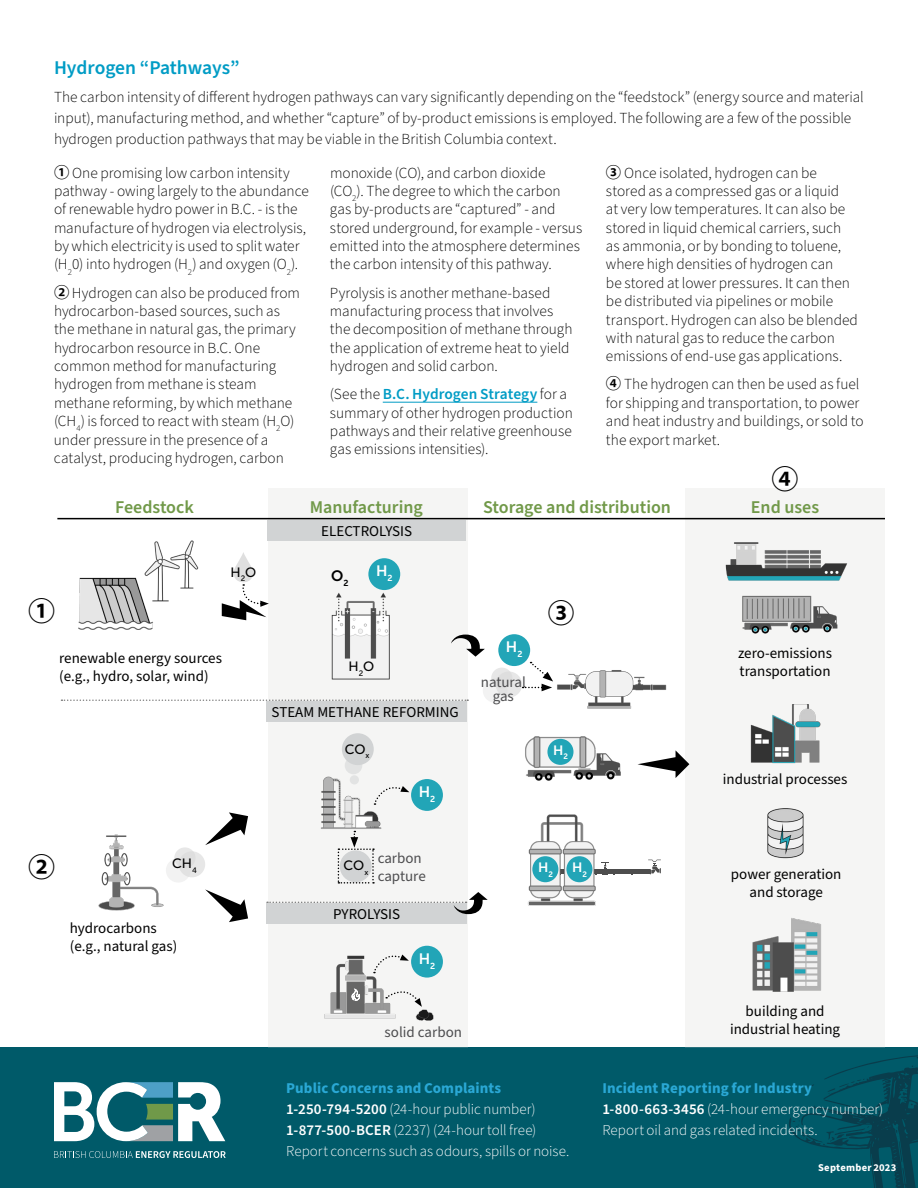
<style>
.page{position:relative;width:918px;height:1188px;background:#fff}
.page>*{position:absolute;margin:0;border:0;box-sizing:border-box;transform-origin:0 0}
.t1{font:700 27px "Koz Go Pr 6 N";color:#000}
.t2{font:600 19.5px "Source Sans Pro";color:#009cc5}
.t3{font:600 18px "Source Sans Pro";color:#719949}
.t4{font:300 15.3px/18.3px "Source Sans Pro";color:#000}
.t5{font:300 15px/21px "Source Sans Pro";color:#fff}
.t6{font:15px/18px "Source Sans Pro";color:#000}
.t7{font:15px/18px "Source Sans Pro";color:#4d4d4f}
.t8{font:15px "Museo Sans 700";color:#fff}
.t9{font:15px "Museo Sans 700";color:#000}
.t10{font:13.5px "Museo Sans 500";color:#000}
.t11{font:13.5px "Museo Sans 700";color:#fff}
.t12{font:700 10.5px "Source Sans Pro";letter-spacing:.02em;color:#fff}
.s1{font-family:"Koz Go Pr 6 N";font-weight:700}
.s2{font-weight:600;color:#009cc5}
.s3{font-weight:700;color:#2aa8d5}
.s4{font-weight:600}
</style>
<div class="page">
<div style="left:0;top:1048px;width:172px;height:140px;background:#005a69"></div>
<div style="left:117px;top:1048px;width:801px;height:140px;background:#005a69"></div>
<svg style="left:789px;top:1055px;width:129px;height:133px"></svg>
<svg style="left:54px;top:1151px;width:172px;height:7px"></svg>
<svg style="left:54px;top:1082px;width:171px;height:59px"></svg>
<div style="left:685px;top:488px;width:200px;height:560px;background:#f5f5f4"></div>
<div style="left:268px;top:488px;width:200px;height:560px;background:#f5f5f4"></div>
<img style="left:701px;top:517px;width:162px;height:64px">
<img style="left:78px;top:577px;width:75px;height:53px">
<hr style="left:383px;top:402px;width:154px;height:1px;background:#009cc5">
<img style="left:321px;top:776px;width:60px;height:55px">
<div style="left:179px;top:851px;width:26px;height:26px;background:#e7e7e7;border-radius:50%"></div>
<img style="left:123px;top:540px;width:76px;height:69px">
<img style="left:732px;top:562px;width:108px;height:72px">
<img style="left:750px;top:704px;width:71px;height:60px">
<svg style="left:61px;top:699px;width:407px;height:2px"></svg>
<hr style="left:57px;top:518px;width:828px;height:1px;background:#000">
<img style="left:331px;top:583px;width:67px;height:97px">
<svg style="left:374px;top:783px;width:35px;height:22px"></svg>
<svg style="left:401px;top:954px;width:8px;height:7px"></svg>
<svg style="left:401px;top:991px;width:20px;height:10px"></svg>
<img style="left:752px;top:918px;width:69px;height:74px">
<svg style="left:638px;top:750px;width:51px;height:28px"></svg>
<svg style="left:205px;top:812px;width:43px;height:33px"></svg>
<svg style="left:205px;top:889px;width:43px;height:33px"></svg>
<div style="left:342px;top:733px;width:32px;height:32px;background:#d1d3d4;border-radius:50%"></div>
<svg style="left:345px;top:757px;width:17px;height:17px"></svg>
<div style="left:350px;top:775px;width:9px;height:9px;background:#e2e3e3;border-radius:50%"></div>
<div style="left:267px;top:520px;width:199px;height:21px;background:#d1d3d4"></div>
<div style="left:267px;top:903px;width:200px;height:21px;background:#d1d3d4"></div>
<div style="left:266px;top:701px;width:201px;height:21px;background:#d1d3d4"></div>
<img style="left:324px;top:955px;width:77px;height:64px">
<svg style="left:451px;top:635px;width:34px;height:22px"></svg>
<svg style="left:267px;top:892px;width:221px;height:22px"></svg>
<svg style="left:338px;top:831px;width:36px;height:53px"></svg>
<img style="left:414px;top:1001px;width:20px;height:20px">
<div style="left:368px;top:558px;width:32px;height:32px;background:#22a5b7;border-radius:50%"></div>
<div style="left:411px;top:779px;width:32px;height:32px;background:#22a5b7;border-radius:50%"></div>
<div style="left:411px;top:946px;width:32px;height:32px;background:#22a5b7;border-radius:50%"></div>
<img style="left:98px;top:834px;width:102px;height:77px">
<svg style="left:351px;top:989px;width:9px;height:12px"></svg>
<svg style="left:222px;top:552px;width:47px;height:68px"></svg>
<img style="left:767px;top:808px;width:37px;height:51px">
<div style="left:498px;top:634px;width:32px;height:32px;background:#22a5b7;border-radius:50%"></div>
<div style="left:483px;top:678px;width:25px;height:25px;background:#f2f2f2;border-radius:50%"></div>
<div style="left:491px;top:668px;width:21px;height:20px;background:#e7e7e7;border-radius:50%"></div>
<div style="left:496px;top:672px;width:26px;height:26px;background:#e2e2e2;border-radius:50%"></div>
<img style="left:525px;top:736px;width:96px;height:45px">
<div style="left:547px;top:739px;width:27px;height:26px;background:#22a5b7;border-radius:50%"></div>
<div style="left:615px;top:869px;width:17px;height:5px;background:#4d4d4d"></div>
<div style="left:633px;top:869px;width:17px;height:5px;background:#4d4d4d"></div>
<svg style="left:648px;top:860px;width:13px;height:14px"></svg>
<img style="left:527px;top:814px;width:88px;height:92px">
<div style="left:532px;top:856px;width:26px;height:26px;background:#22a5b7;border-radius:50%"></div>
<div style="left:566px;top:856px;width:26px;height:26px;background:#22a5b7;border-radius:50%"></div>
<img style="left:557px;top:670px;width:110px;height:39px">
<svg style="left:523px;top:662px;width:30px;height:29px"></svg>
<p class="t2" style="left:54px;top:54px;width:187px">Hydrogen “Pathways”</p>
<p class="t4" style="left:54px;top:87px;width:811px;line-height:21px">The carbon intensity of different hydrogen pathways can vary significantly depending on the “feedstock” (energy source and material input), manufacturing method, and whether “capture” of by-product emissions is employed. The following are a few of the possible hydrogen production pathways that may be viable in the British Columbia context.</p>
<p class="t4" style="left:54px;top:164px;width:257px"><span class="s1">①</span> One promising low carbon intensity pathway - owing largely to the abundance of renewable hydro power in B.C. - is the manufacture of hydrogen via electrolysis, by which electricity is used to split water (H<sub>2</sub>0) into hydrogen (H<sub>2</sub>) and oxygen (O<sub>2</sub>).</p>
<p class="t4" style="left:54px;top:284px;width:248px"><span class="s1">②</span> Hydrogen can also be produced from hydrocarbon-based sources, such as the methane in natural gas, the primary hydrocarbon resource in B.C. One common method for manufacturing hydrogen from methane is steam methane reforming, by which methane (CH<sub>4</sub>) is forced to react with steam (H<sub>2</sub>O) under pressure in the presence of a catalyst, producing hydrogen, carbon</p>
<p class="t4" style="left:606px;top:164px;width:253px"><span class="s1">③</span> Once isolated, hydrogen can be stored as a compressed gas or a liquid<br>at very low temperatures. It can also be stored in liquid chemical carriers, such as ammonia, or by bonding to toluene, where high densities of hydrogen can<br>be stored at lower pressures. It can then be distributed via pipelines or mobile transport. Hydrogen can also be blended with natural gas to reduce the carbon emissions of end-use gas applications.</p>
<p class="t4" style="left:606px;top:376px;width:259px"><span class="s1">④</span> The hydrogen can then be used as fuel for shipping and transportation, to power and heat industry and buildings, or sold to the export market.</p>
<p class="t4" style="left:330px;top:164px;width:254px">monoxide (CO), and carbon dioxide (CO<sub>2</sub>). The degree to which the carbon gas by-products are “captured” - and stored underground, for example - versus emitted into the atmosphere determines the carbon intensity of this pathway.</p>
<p class="t4" style="left:330px;top:284px;width:244px">Pyrolysis is another methane-based manufacturing process that involves the decomposition of methane through the application of extreme heat to yield hydrogen and solid carbon.</p>
<p class="t4" style="left:330px;top:385px;width:244px">(See the <span class="s2">B.C. Hydrogen Strategy</span> for a summary of other hydrogen production pathways and their relative greenhouse gas emissions intensities).</p>
<h1 class="t1" style="left:772px;top:464px;width:28px">④</h1>
<p class="t3" style="left:115px;top:495px;width:80px">Feedstock</p>
<p class="t3" style="left:310px;top:495px;width:115px">Manufacturing</p>
<h1 class="t1" style="left:28px;top:595px;width:28px">①</h1>
<p class="t10" style="left:231px;top:565px;width:27px">H<sub>2</sub>O</p>
<p class="t6" style="left:59px;top:650px;width:164px">renewable energy sources (e.g., hydro, solar, wind)</p>
<p class="t6" style="left:321px;top:523px;width:92px">ELECTROLYSIS</p>
<p class="t9" style="left:331px;top:567px;width:19px">O<sub>2</sub></p>
<p class="t8" style="left:376px;top:563px;width:18px">H<sub>2</sub></p>
<p class="t10" style="left:349px;top:659px;width:27px">H<sub>2</sub>O</p>
<p class="t6" style="left:272px;top:703px;width:189px">STEAM METHANE REFORMING</p>
<p class="t10" style="left:345px;top:742px;width:26px">CO<sub>x</sub></p>
<p class="t8" style="left:419px;top:784px;width:18px">H<sub>2</sub></p>
<h1 class="t1" style="left:28px;top:852px;width:28px">②</h1>
<p class="t10" style="left:172px;top:856px;width:26px">CH<sub>4</sub></p>
<p class="t10" style="left:344px;top:858px;width:26px">CO<sub>x</sub></p>
<p class="t7" style="left:378px;top:850px;width:50px">carbon capture</p>
<p class="t6" style="left:70px;top:919px;width:109px">hydrocarbons (e.g., natural gas)</p>
<p class="t6" style="left:333px;top:906px;width:69px">PYROLYSIS</p>
<p class="t8" style="left:419px;top:950px;width:18px">H<sub>2</sub></p>
<p class="t7" style="left:385px;top:1023px;width:79px">solid carbon</p>
<p class="t3" style="left:483px;top:495px;width:189px">Storage and distribution</p>
<p class="t3" style="left:751px;top:495px;width:70px">End uses</p>
<p class="t8" style="left:506px;top:639px;width:18px">H<sub>2</sub></p>
<p class="t7" style="left:481px;top:676px;width:47px;line-height:13.5px;text-align:center">natural gas</p>
<h1 class="t1" style="left:548px;top:598px;width:28px">③</h1>
<p class="t11" style="left:553px;top:743px;width:16px">H<sub>2</sub></p>
<p class="t11" style="left:538px;top:860px;width:16px">H<sub>2</sub></p>
<p class="t11" style="left:572px;top:860px;width:16px">H<sub>2</sub></p>
<p class="t6" style="left:738px;top:645px;width:96px">zero-emissions transportation</p>
<p class="t6" style="left:723px;top:770px;width:126px">industrial processes</p>
<p class="t6" style="left:731px;top:865px;width:112px;text-align:center">power generation and storage</p>
<p class="t6" style="left:730px;top:1002px;width:112px;text-align:center">building and industrial heating</p>
<p class="t5" style="left:286px;top:1078px;width:285px"><span class="s3">Public Concerns and Complaints </span><span class="s4">1-250-794-5200</span> (24-hour public number)<br><span class="s4">1-877-500-BCER</span> (2237) (24-hour toll free)<br>Report concerns such as odours, spills or noise.</p>
<p class="t5" style="left:602px;top:1078px;width:283px"><span class="s3">Incident Reporting for Industry<br></span><span class="s4">1-800-663-3456</span> (24-hour emergency number)<br>Report oil and gas related incidents.</p>
<p class="t12" style="left:818px;top:1161px;width:80px">September 2023</p>
</div>
